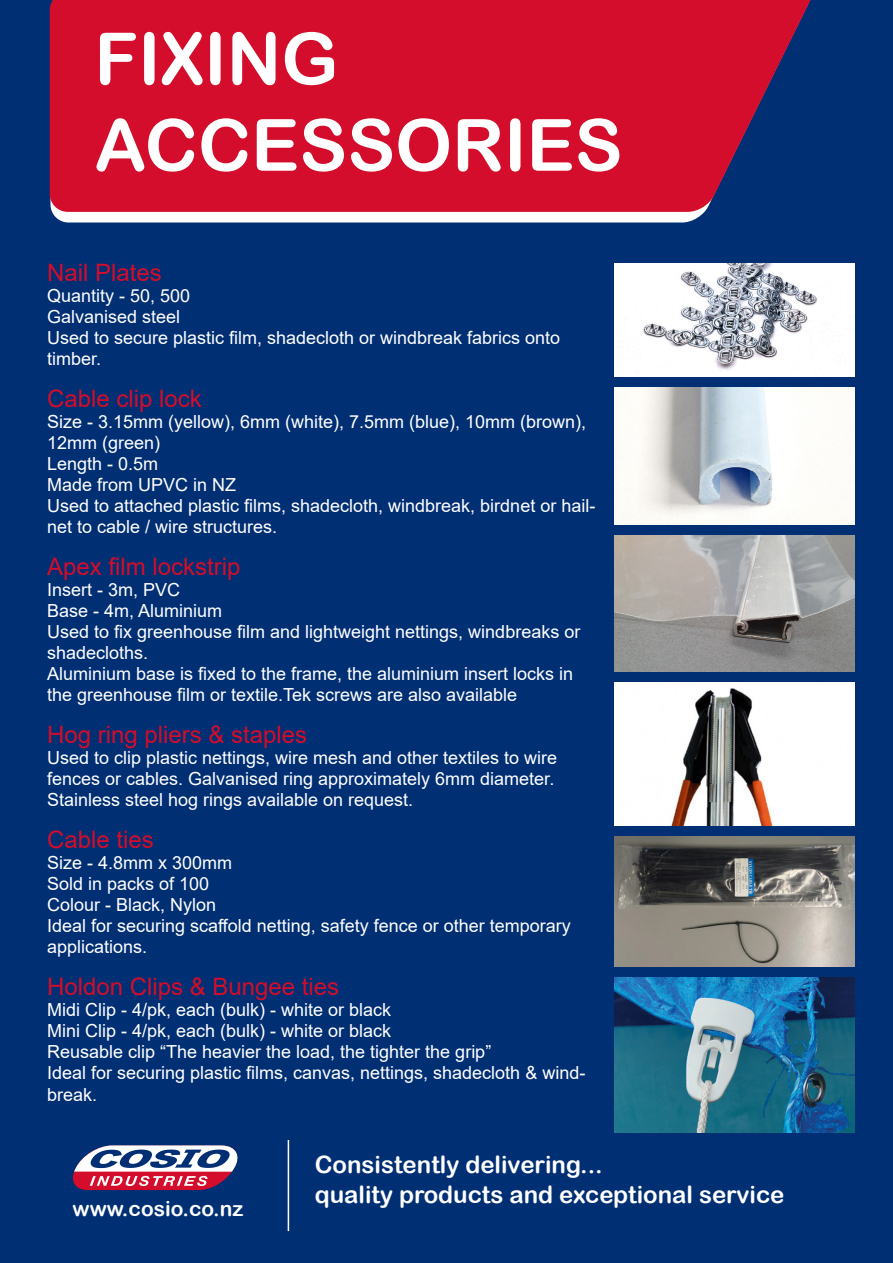
<style>
.page{position:relative;width:893px;height:1263px;background:#002f73}
.page>*{position:absolute;margin:0;border:0;box-sizing:border-box;transform-origin:0 0}
.t1{font:72px "Arial Rounded MT Bold";color:#fff}
.t2{font:24px "Arial";color:#d30d2b}
.t3{font:24px "Arial Rounded MT Bold";color:#fff}
.t4{font:21px "Arial Rounded MT Bold";color:#fff}
.t5{font:18px/21px "Arial";color:#fff}
</style>
<div class="page">
<div style="left:52px;top:212px;width:653px;height:10px;background:#fff"></div>
<svg style="left:50px;top:0;width:761px;height:212px;background:#c40f30"></svg>
<hr style="left:288px;top:1140px;width:1px;height:91px;background:#fff">
<svg style="left:72px;top:1145px;width:166px;height:46px"></svg>
<img style="left:614px;top:264px;width:241px;height:112px">
<img style="left:614px;top:387px;width:241px;height:137px">
<img style="left:614px;top:683px;width:241px;height:142px">
<img style="left:614px;top:535px;width:241px;height:137px">
<img style="left:614px;top:836px;width:241px;height:131px">
<img style="left:614px;top:978px;width:241px;height:154px">
<p class="t1" style="left:95px;top:16px;width:245px">FIXING</p>
<p class="t1" style="left:95px;top:103px;width:529px">ACCESSORIES</p>
<p class="t2" style="left:47px;top:256px;width:116px">Nail Plates</p>
<p class="t5" style="left:47px;top:285px;width:145px">Quantity - 50, 500</p>
<p class="t5" style="left:47px;top:306px;width:135px">Galvanised steel</p>
<p class="t5" style="left:47px;top:327px;width:515px">Used to secure plastic film, shadecloth or windbreak fabrics onto</p>
<p class="t5" style="left:47px;top:348px;width:56px">timber.</p>
<p class="t2" style="left:47px;top:382px;width:156px">Cable clip lock</p>
<p class="t5" style="left:47px;top:411px;width:541px">Size - 3.15mm (yellow), 6mm (white), 7.5mm (blue), 10mm (brown),<br>12mm (green)</p>
<p class="t5" style="left:47px;top:453px;width:113px">Length - 0.5m</p>
<p class="t5" style="left:47px;top:474px;width:191px">Made from UPVC in NZ</p>
<p class="t5" style="left:47px;top:495px;width:550px">Used to attached plastic films, shadecloth, windbreak, birdnet or hail&shy;net to cable / wire structures.</p>
<p class="t2" style="left:47px;top:550px;width:195px">Apex film lockstrip</p>
<p class="t5" style="left:47px;top:579px;width:135px">Insert - 3m, PVC</p>
<p class="t5" style="left:47px;top:600px;width:177px">Base - 4m, Aluminium</p>
<p class="t5" style="left:47px;top:621px;width:535px">Used to fix greenhouse film and lightweight nettings, windbreaks or shadecloths.</p>
<p class="t5" style="left:47px;top:663px;width:528px">Aluminium base is fixed to the frame, the aluminium insert locks in the greenhouse film or textile.Tek screws are also available</p>
<p class="t2" style="left:47px;top:718px;width:262px">Hog ring pliers &amp; staples</p>
<p class="t5" style="left:47px;top:747px;width:512px">Used to clip plastic nettings, wire mesh and other textiles to wire fences or cables. Galvanised ring approximately 6mm diameter.</p>
<p class="t5" style="left:47px;top:789px;width:368px">Stainless steel hog rings available on request.</p>
<p class="t2" style="left:47px;top:823px;width:108px">Cable ties</p>
<p class="t5" style="left:47px;top:852px;width:187px">Size - 4.8mm x 300mm</p>
<p class="t5" style="left:47px;top:873px;width:164px">Sold in packs of 100</p>
<p class="t5" style="left:47px;top:894px;width:171px">Colour - Black, Nylon</p>
<p class="t5" style="left:47px;top:915px;width:525px">Ideal for securing scaffold netting, safety fence or other temporary applications.</p>
<p class="t2" style="left:47px;top:970px;width:294px">Holdon Clips &amp; Bungee ties</p>
<p class="t5" style="left:47px;top:999px;width:346px">Midi Clip - 4/pk, each (bulk) - white or black</p>
<p class="t5" style="left:47px;top:1020px;width:346px">Mini Clip - 4/pk, each (bulk) - white or black</p>
<p class="t5" style="left:47px;top:1041px;width:446px">Reusable clip “The heavier the load, the tighter the grip”</p>
<p class="t5" style="left:47px;top:1062px;width:540px;line-height:21.6px">Ideal for securing plastic films, canvas, nettings, shadecloth &amp; wind&shy;break.</p>
<p class="t4" style="left:73px;top:1196px;width:172px">www.cosio.co.nz</p>
<p class="t3" style="left:315px;top:1150px;width:289px">Consistently delivering...</p>
<p class="t3" style="left:315px;top:1180px;width:471px">quality products and exceptional service</p>
</div>
